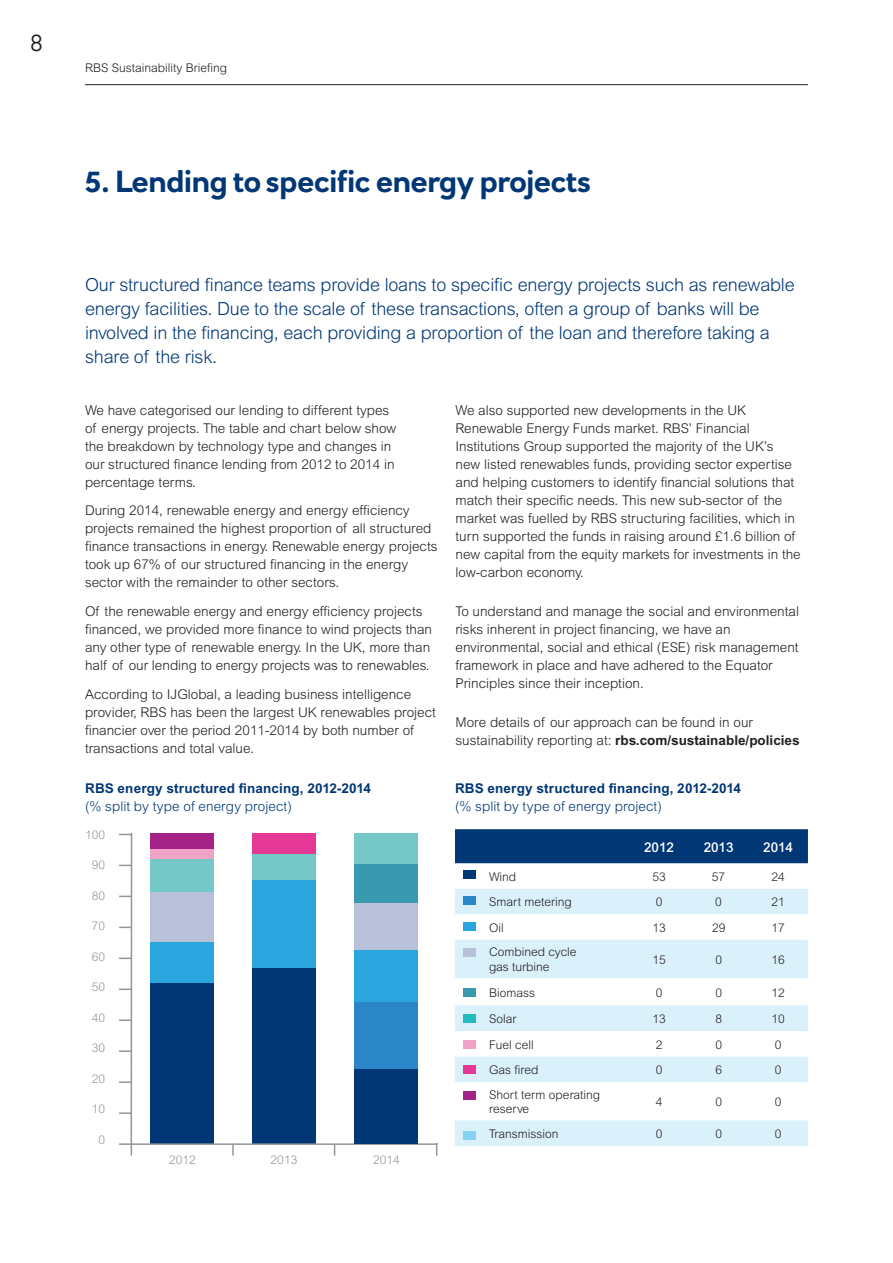
<style>
.page{position:relative;width:893px;height:1263px;background:#fff}
.page>*{position:absolute;margin:0;border:0;box-sizing:border-box;transform-origin:0 0}
.t1{font:700 30px "RN House Sans";letter-spacing:-.01em;color:#013775}
.t2{font:300 24px "RN House Sans";color:#231f20}
.t3{font:300 18px/24px "Arial";letter-spacing:-.01em;color:#013775}
.t4{font:300 13.5px/18px "Arial";color:#231f20}
.t5{font:700 13.5px "Arial";letter-spacing:.01em;color:#013775}
.t6{font:300 13.5px "Arial";letter-spacing:.005em;color:#013775}
.t7{font:500 13.5px "Arial";color:#fff}
.t8{font:300 12px/14.4px "Arial";color:#231f20}
.t9{font:300 12px "Arial";color:#939598}
.s1{font-weight:700}
</style>
<div class="page">
<hr style="left:85px;top:84px;width:723px;height:1px;background:#231f20">
<div style="left:455px;top:829px;width:353px;height:34px;background:#013775"></div>
<svg style="left:455px;top:889px;width:353px;height:257px;fill:#daf0fb"></svg>
<div style="left:463px;top:896px;width:13px;height:9px;background:#2a86c7"></div>
<div style="left:463px;top:922px;width:13px;height:8px;background:#2ba5de"></div>
<div style="left:463px;top:948px;width:13px;height:8px;background:#b9c0d9"></div>
<div style="left:463px;top:988px;width:13px;height:9px;background:#3999ae"></div>
<div style="left:463px;top:1014px;width:13px;height:9px;background:#25babf"></div>
<div style="left:463px;top:1040px;width:13px;height:8px;background:#f0a2c7"></div>
<div style="left:463px;top:1066px;width:13px;height:8px;background:#e43796"></div>
<div style="left:463px;top:1091px;width:13px;height:9px;background:#a42386"></div>
<div style="left:463px;top:1131px;width:13px;height:9px;background:#87d2f4"></div>
<div style="left:463px;top:870px;width:13px;height:9px;background:#013775"></div>
<svg style="left:232px;top:1146px;width:2px;height:10px"></svg>
<svg style="left:119px;top:1143px;width:13px;height:13px"></svg>
<svg style="left:119px;top:1112px;width:11px;height:2px"></svg>
<svg style="left:119px;top:1081px;width:11px;height:2px"></svg>
<svg style="left:119px;top:1050px;width:11px;height:2px"></svg>
<svg style="left:119px;top:1019px;width:11px;height:2px"></svg>
<svg style="left:119px;top:988px;width:11px;height:2px"></svg>
<svg style="left:119px;top:957px;width:11px;height:2px"></svg>
<svg style="left:130px;top:832px;width:308px;height:314px"></svg>
<div style="left:354px;top:1068px;width:64px;height:76px;background:#013775"></div>
<div style="left:354px;top:903px;width:64px;height:49px;background:#b9c0d9"></div>
<div style="left:354px;top:833px;width:64px;height:31px;background:#74c8c6"></div>
<div style="left:354px;top:864px;width:64px;height:39px;background:#3999ae"></div>
<div style="left:354px;top:1002px;width:64px;height:66px;background:#2a86c7"></div>
<div style="left:354px;top:950px;width:64px;height:52px;background:#2ba5de"></div>
<h2 class="t2" style="left:30px;top:28px;width:15px">8</h2>
<p class="t8" style="left:85px;top:60px;width:144px">RBS Sustainability Briefing</p>
<h1 class="t1" style="left:85px;top:163px;width:507px">5. Lending to specific energy projects</h1>
<p class="t3" style="left:85px;top:272px;width:711px">Our structured finance teams provide loans to specific energy projects such as renewable energy facilities. Due to the scale of these transactions, often a group of banks will be involved in the financing, each providing a proportion of the loan and therefore taking a share of the risk.</p>
<p class="t4" style="left:85px;top:401px;width:313px">We have categorised our lending to different types of energy projects. The table and chart below show the breakdown by technology type and changes in our structured finance lending from 2012 to 2014 in percentage terms.</p>
<p class="t4" style="left:85px;top:501px;width:354px">During 2014, renewable energy and energy efficiency projects remained the highest proportion of all structured finance transactions in energy. Renewable energy projects took up 67% of our structured financing in the energy sector with the remainder to other sectors.</p>
<p class="t4" style="left:85px;top:602px;width:349px">Of the renewable energy and energy efficiency projects financed, we provided more finance to wind projects than any other type of renewable energy. In the UK, more than half of our lending to energy projects was to renewables.</p>
<p class="t4" style="left:85px;top:685px;width:352px">According to IJGlobal, a leading business intelligence provider, RBS has been the largest UK renewables project financier over the period 2011-2014 by both number of transactions and total value.</p>
<p class="t5" style="left:85px;top:780px;width:288px">RBS energy structured financing, 2012-2014</p>
<p class="t6" style="left:85px;top:799px;width:208px">(% split by type of energy project)</p>
<p class="t9" style="left:85px;top:828px;width:22px">100</p>
<p class="t9" style="left:92px;top:858px;width:15px">90</p>
<p class="t9" style="left:92px;top:889px;width:15px">80</p>
<p class="t9" style="left:92px;top:919px;width:15px">70</p>
<p class="t9" style="left:92px;top:950px;width:15px">60</p>
<p class="t9" style="left:92px;top:980px;width:15px">50</p>
<p class="t9" style="left:92px;top:1011px;width:15px">40</p>
<p class="t9" style="left:92px;top:1041px;width:15px">30</p>
<p class="t9" style="left:92px;top:1072px;width:15px">20</p>
<p class="t9" style="left:92px;top:1102px;width:15px">10</p>
<p class="t9" style="left:98px;top:1133px;width:8px">0</p>
<p class="t9" style="left:169px;top:1153px;width:28px">2012</p>
<p class="t9" style="left:271px;top:1153px;width:28px">2013</p>
<p class="t9" style="left:373px;top:1153px;width:28px">2014</p>
<p class="t4" style="left:455px;top:401px;width:347px">We also supported new developments in the UK Renewable Energy Funds market. RBS’ Financial Institutions Group supported the majority of the UK’s new listed renewables funds, providing sector expertise and helping customers to identify financial solutions that match their specific needs. This new sub-sector of the market was fuelled by RBS structuring facilities, which in turn supported the funds in raising around £1.6 billion of new capital from the equity markets for investments in the low-carbon economy.</p>
<p class="t4" style="left:455px;top:602px;width:345px">To understand and manage the social and environmental risks inherent in project financing, we have an environmental, social and ethical (ESE) risk management framework in place and have adhered to the Equator Principles since their inception.</p>
<p class="t4" style="left:455px;top:713px;width:346px">More details of our approach can be found in our sustainability reporting at: <span class="s1">rbs.com/sustainable/policies</span></p>
<p class="t5" style="left:455px;top:780px;width:288px">RBS energy structured financing, 2012-2014</p>
<p class="t6" style="left:455px;top:799px;width:208px">(% split by type of energy project)</p>
<p class="t7" style="left:644px;top:839px;width:31px">2012</p>
<p class="t7" style="left:704px;top:839px;width:31px">2013</p>
<p class="t7" style="left:763px;top:839px;width:31px">2014</p>
<p class="t8" style="left:489px;top:869px;width:29px">Wind</p>
<p class="t8" style="left:652px;top:869px;width:15px">53</p>
<p class="t8" style="left:712px;top:869px;width:15px">57</p>
<p class="t8" style="left:771px;top:869px;width:15px">24</p>
<p class="t8" style="left:489px;top:895px;width:84px">Smart metering</p>
<p class="t8" style="left:656px;top:895px;width:8px">0</p>
<p class="t8" style="left:715px;top:895px;width:8px">0</p>
<p class="t8" style="left:771px;top:895px;width:15px">21</p>
<p class="t8" style="left:489px;top:920px;width:16px">Oil</p>
<p class="t8" style="left:652px;top:920px;width:15px">13</p>
<p class="t8" style="left:712px;top:920px;width:15px">29</p>
<p class="t8" style="left:771px;top:920px;width:15px">17</p>
<p class="t8" style="left:489px;top:945px;width:89px">Combined cycle gas turbine</p>
<p class="t8" style="left:652px;top:952px;width:15px">15</p>
<p class="t8" style="left:715px;top:952px;width:8px">0</p>
<p class="t8" style="left:771px;top:952px;width:15px">16</p>
<p class="t8" style="left:489px;top:985px;width:48px">Biomass</p>
<p class="t8" style="left:656px;top:985px;width:8px">0</p>
<p class="t8" style="left:715px;top:985px;width:8px">0</p>
<p class="t8" style="left:771px;top:985px;width:15px">12</p>
<p class="t8" style="left:489px;top:1011px;width:29px">Solar</p>
<p class="t8" style="left:652px;top:1011px;width:15px">13</p>
<p class="t8" style="left:715px;top:1011px;width:8px">8</p>
<p class="t8" style="left:772px;top:1011px;width:15px">10</p>
<p class="t8" style="left:489px;top:1037px;width:46px">Fuel cell</p>
<p class="t8" style="left:656px;top:1037px;width:8px">2</p>
<p class="t8" style="left:715px;top:1037px;width:8px">0</p>
<p class="t8" style="left:775px;top:1037px;width:8px">0</p>
<p class="t8" style="left:489px;top:1063px;width:51px">Gas fired</p>
<p class="t8" style="left:656px;top:1063px;width:8px">0</p>
<p class="t8" style="left:715px;top:1063px;width:8px">6</p>
<p class="t8" style="left:775px;top:1063px;width:8px">0</p>
<p class="t8" style="left:489px;top:1087px;width:113px">Short term operating reserve</p>
<p class="t8" style="left:656px;top:1094px;width:8px">4</p>
<p class="t8" style="left:715px;top:1094px;width:8px">0</p>
<p class="t8" style="left:775px;top:1094px;width:8px">0</p>
<p class="t8" style="left:489px;top:1126px;width:71px">Transmission</p>
<p class="t8" style="left:656px;top:1126px;width:8px">0</p>
<p class="t8" style="left:715px;top:1126px;width:8px">0</p>
<p class="t8" style="left:775px;top:1126px;width:8px">0</p>
</div>
